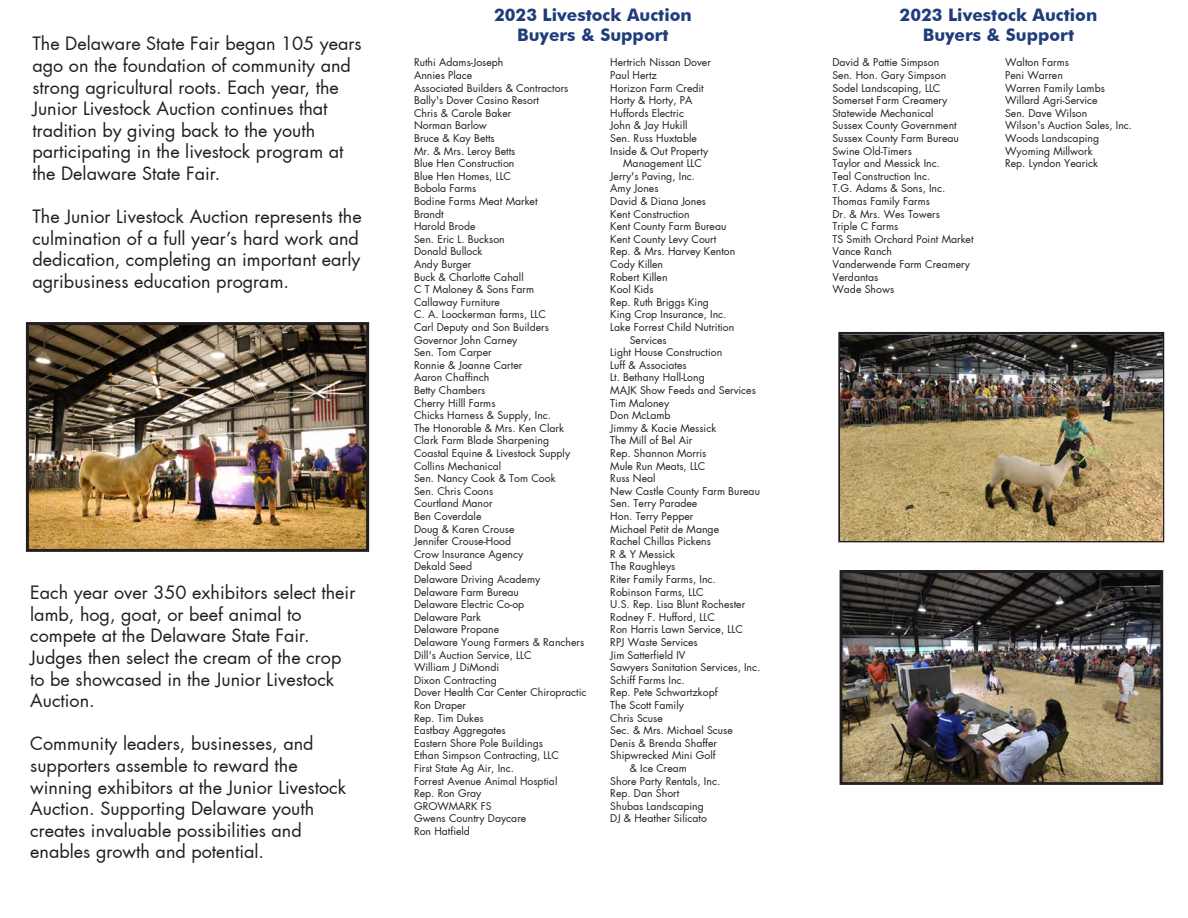
<style>
.page{position:relative;width:1188px;height:918px;background:#fff}
.page>*{position:absolute;margin:0;border:0;box-sizing:border-box;transform-origin:0 0}
.t1{font:18px/21.6px "Futura";color:#231f20}
.t2{font:700 17.25px/20.7px "Futura BT";color:#1f3d7b;text-align:center}
.t3{font:10.5px/12.6px "Futura";color:#231f20}
</style>
<div class="page">
<img style="left:30px;top:326px;width:335px;height:222px">
<div style="left:26px;top:322px;width:343px;height:230px;border:3px solid #231f20"></div>
<img style="left:844px;top:574px;width:315px;height:207px">
<div style="left:838px;top:332px;width:326px;height:210px;border:3px solid #231f20"></div>
<div style="left:840px;top:570px;width:323px;height:215px;border:3px solid #231f20"></div>
<img style="left:840px;top:335px;width:322px;height:205px">
<p class="t1" style="left:32px;top:33px;width:331px">The Delaware State Fair began 105 years ago on the foundation of community and strong agricultural roots. Each year, the Junior Livestock Auction continues that tradition by giving back to the youth participating in the livestock program at the Delaware State Fair.</p>
<p class="t1" style="left:32px;top:206px;width:331px">The Junior Livestock Auction represents the culmination of a full year’s hard work and dedication, completing an important early agribusiness education program.</p>
<p class="t1" style="left:30px;top:582px;width:327px">Each year over 350 exhibitors select their lamb, hog, goat, or beef animal to compete at the Delaware State Fair.<br>Judges then select the cream of the crop to be showcased in the Junior Livestock Auction.</p>
<p class="t1" style="left:30px;top:733px;width:317px">Community leaders, businesses, and supporters assemble to reward the winning exhibitors at the Junior Livestock Auction. Supporting Delaware youth creates invaluable possibilities and enables growth and potential.</p>
<p class="t2" style="left:494px;top:4px;width:199px">2023 Livestock Auction<br>Buyers &amp; Support</p>
<p class="t3" style="left:414px;top:56px;width:174px">Ruthi Adams-Joseph<br>Annies Place<br>Associated Builders &amp; Contractors<br>Bally's Dover Casino Resort<br>Chris &amp; Carole Baker<br>Norman Barlow<br>Bruce &amp; Kay Betts<br>Mr. &amp; Mrs. Leroy Betts<br>Blue Hen Construction<br>Blue Hen Homes, LLC<br>Bobola Farms<br>Bodine Farms Meat Market<br>Brandt<br>Harold Brode<br>Sen. Eric L. Buckson<br>Donald Bullock<br>Andy Burger<br>Buck &amp; Charlotte Cahall<br>C T Maloney &amp; Sons Farm<br>Callaway Furniture<br>C. A. Loockerman farms, LLC<br>Carl Deputy and Son Builders<br>Governor John Carney<br>Sen. Tom Carper<br>Ronnie &amp; Joanne Carter<br>Aaron Chaffinch<br>Betty Chambers<br>Cherry Hilll Farms<br>Chicks Harness &amp; Supply, Inc.<br>The Honorable &amp; Mrs. Ken Clark<br>Clark Farm Blade Sharpening<br>Coastal Equine &amp; Livestock Supply<br>Collins Mechanical<br>Sen. Nancy Cook &amp; Tom Cook<br>Sen. Chris Coons<br>Courtland Manor<br>Ben Coverdale<br>Doug &amp; Karen Crouse<br>Jennifer Crouse-Hood<br>Crow Insurance Agency<br>Dekald Seed<br>Delaware Driving Academy<br>Delaware Farm Bureau<br>Delaware Electric Co-op<br>Delaware Park<br>Delaware Propane<br>Delaware Young Farmers &amp; Ranchers<br>Dill's Auction Service, LLC<br>William J DiMondi<br>Dixon Contracting<br>Dover Health Car Center Chiropractic<br>Ron Draper<br>Rep. Tim Dukes<br>Eastbay Aggregates<br>Eastern Shore Pole Buildings<br>Ethan Simpson Contracting, LLC<br>First State Ag Air, Inc.<br>Forrest Avenue Animal Hosptial<br>Rep. Ron Gray<br>GROWMARK FS<br>Gwens Country Daycare<br>Ron Hatfield</p>
<p class="t3" style="left:610px;top:56px;width:102px">Hertrich Nissan Dover</p>
<p class="t3" style="left:610px;top:69px;width:48px">Paul Hertz</p>
<p class="t3" style="left:610px;top:82px;width:95px">Horizon Farm Credit</p>
<p class="t3" style="left:610px;top:94px;width:84px">Horty &amp; Horty, PA</p>
<p class="t3" style="left:610px;top:107px;width:75px">Huffords Electric</p>
<p class="t3" style="left:610px;top:119px;width:79px">John &amp; Jay Hukill</p>
<p class="t3" style="left:610px;top:132px;width:88px">Sen. Russ Huxtable</p>
<p class="t3" style="left:610px;top:145px;width:99px">Inside &amp; Out Property</p>
<p class="t3" style="left:623px;top:157px;width:80px">Management LLC</p>
<p class="t3" style="left:610px;top:170px;width:86px">Jerry's Paving, Inc.</p>
<p class="t3" style="left:610px;top:182px;width:50px">Amy Jones</p>
<p class="t3" style="left:610px;top:195px;width:97px">David &amp; Diana Jones</p>
<p class="t3" style="left:610px;top:208px;width:81px">Kent Construction</p>
<p class="t3" style="left:610px;top:220px;width:118px">Kent County Farm Bureau</p>
<p class="t3" style="left:610px;top:233px;width:108px">Kent County Levy Court</p>
<p class="t3" style="left:610px;top:245px;width:127px">Rep. &amp; Mrs. Harvey Kenton</p>
<p class="t3" style="left:610px;top:258px;width:54px">Cody Killen</p>
<p class="t3" style="left:610px;top:271px;width:59px">Robert Killen</p>
<p class="t3" style="left:610px;top:283px;width:45px">Kool Kids</p>
<p class="t3" style="left:610px;top:296px;width:100px">Rep. Ruth Briggs King</p>
<p class="t3" style="left:610px;top:308px;width:118px">King Crop Insurance, Inc.</p>
<p class="t3" style="left:610px;top:321px;width:126px">Lake Forrest Child Nutrition</p>
<p class="t3" style="left:630px;top:334px;width:39px">Services</p>
<p class="t3" style="left:610px;top:346px;width:114px">Light House Construction</p>
<p class="t3" style="left:610px;top:359px;width:78px">Luff &amp; Associates</p>
<p class="t3" style="left:610px;top:371px;width:96px">Lt. Bethany Hall-Long</p>
<p class="t3" style="left:610px;top:384px;width:147px">MAJK Show Feeds and Services</p>
<p class="t3" style="left:610px;top:397px;width:60px">Tim Maloney</p>
<p class="t3" style="left:610px;top:409px;width:62px">Don McLamb</p>
<p class="t3" style="left:610px;top:422px;width:107px">Jimmy &amp; Kacie Messick</p>
<p class="t3" style="left:610px;top:434px;width:83px">The Mill of Bel Air</p>
<p class="t3" style="left:610px;top:447px;width:98px">Rep. Shannon Morris</p>
<p class="t3" style="left:610px;top:460px;width:97px">Mule Run Meats, LLC</p>
<p class="t3" style="left:610px;top:472px;width:47px">Russ Neal</p>
<p class="t3" style="left:610px;top:485px;width:151px">New Castle County Farm Bureau</p>
<p class="t3" style="left:610px;top:497px;width:89px">Sen. Terry Paradee</p>
<p class="t3" style="left:610px;top:510px;width:85px">Hon. Terry Pepper</p>
<p class="t3" style="left:610px;top:523px;width:110px">Michael Petit de Mange</p>
<p class="t3" style="left:610px;top:535px;width:102px">Rachel Chillas Pickens</p>
<p class="t3" style="left:610px;top:548px;width:66px">R &amp; Y Messick</p>
<p class="t3" style="left:610px;top:560px;width:67px">The Raughleys</p>
<p class="t3" style="left:610px;top:573px;width:107px">Riter Family Farms, Inc.</p>
<p class="t3" style="left:610px;top:586px;width:95px">Robinson Farms, LLC</p>
<p class="t3" style="left:610px;top:598px;width:136px">U.S. Rep. Lisa Blunt Rochester</p>
<p class="t3" style="left:610px;top:611px;width:106px">Rodney F. Hufford, LLC</p>
<p class="t3" style="left:610px;top:623px;width:134px">Ron Harris Lawn Service, LLC</p>
<p class="t3" style="left:610px;top:636px;width:89px">RPJ Waste Services</p>
<p class="t3" style="left:610px;top:649px;width:77px">Jim Satterfield IV</p>
<p class="t3" style="left:610px;top:661px;width:152px">Sawyers Sanitation Services, Inc.</p>
<p class="t3" style="left:610px;top:674px;width:76px">Schiff Farms Inc.</p>
<p class="t3" style="left:610px;top:686px;width:109px">Rep. Pete Schwartzkopf</p>
<p class="t3" style="left:610px;top:699px;width:75px">The Scott Family</p>
<p class="t3" style="left:610px;top:712px;width:54px">Chris Scuse</p>
<p class="t3" style="left:610px;top:724px;width:124px">Sec. &amp; Mrs. Michael Scuse</p>
<p class="t3" style="left:610px;top:737px;width:108px">Denis &amp; Brenda Shaffer</p>
<p class="t3" style="left:610px;top:749px;width:107px">Shipwrecked Mini Golf</p>
<p class="t3" style="left:630px;top:762px;width:59px">&amp; Ice Cream</p>
<p class="t3" style="left:610px;top:775px;width:111px">Shore Party Rentals, Inc.</p>
<p class="t3" style="left:610px;top:787px;width:70px">Rep. Dan Short</p>
<p class="t3" style="left:610px;top:800px;width:95px">Shubas Landscaping</p>
<p class="t3" style="left:610px;top:812px;width:98px">DJ &amp; Heather Silicato</p>
<p class="t2" style="left:900px;top:4px;width:199px">2023 Livestock Auction<br>Buyers &amp; Support</p>
<p class="t3" style="left:832px;top:56px;width:143px">David &amp; Pattie Simpson<br>Sen. Hon. Gary Simpson<br>Sodel Landscaping, LLC<br>Somerset Farm Creamery<br>Statewide Mechanical<br>Sussex County Government<br>Sussex County Farm Bureau<br>Swine Old-Timers<br>Taylor and Messick Inc.<br>Teal Construction Inc.<br>T.G. Adams &amp; Sons, Inc.<br>Thomas Family Farms<br>Dr. &amp; Mrs. Wes Towers<br>Triple C Farms<br>TS Smith Orchard Point Market<br>Vance Ranch<br>Vanderwende Farm Creamery<br>Verdantas<br>Wade Shows</p>
<p class="t3" style="left:1005px;top:56px;width:129px">Walton Farms<br>Peni Warren<br>Warren Family Lambs<br>Willard Agri-Service<br>Sen. Dave Wilson<br>Wilson's Auction Sales, Inc.<br>Woods Landscaping<br>Wyoming Millwork<br>Rep. Lyndon Yearick</p>
</div>
